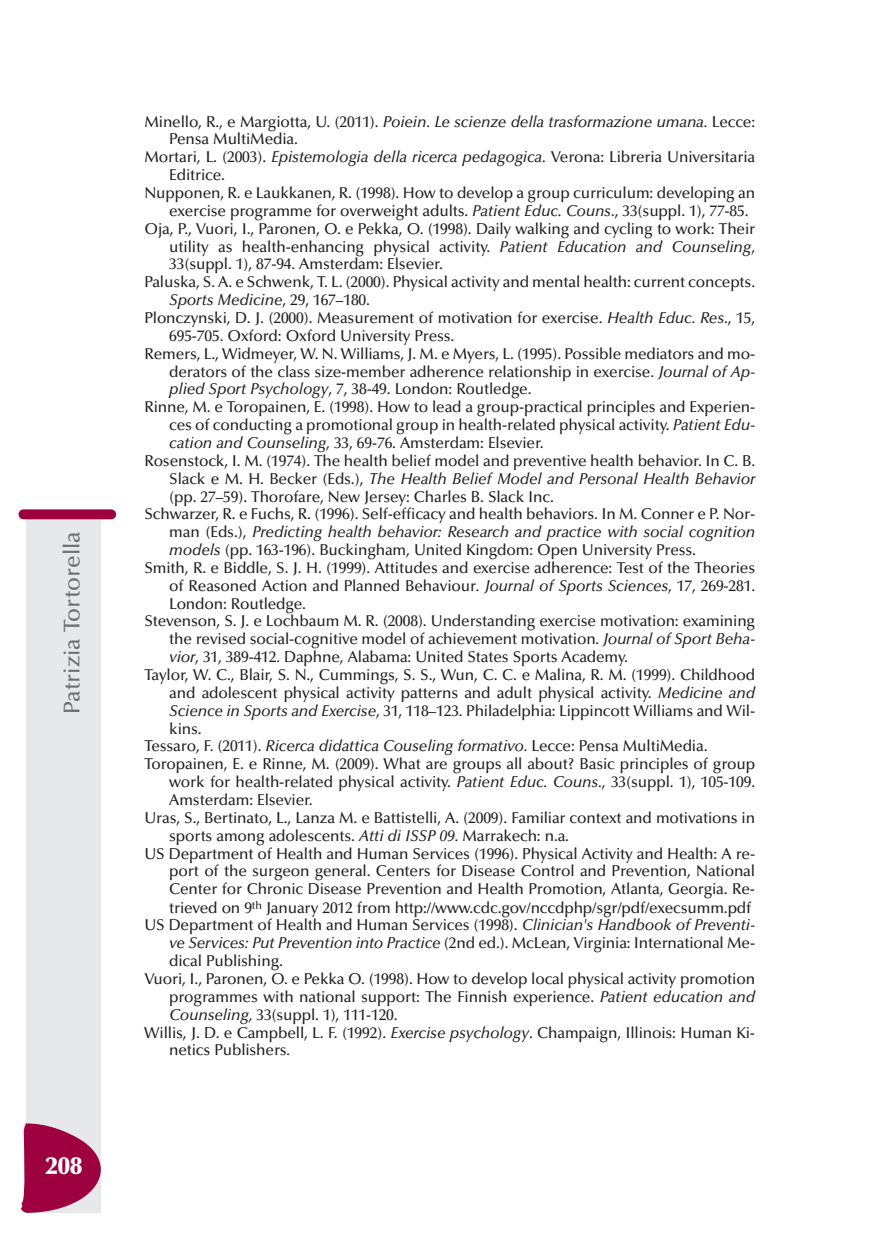
<style>
.page{position:relative;width:869px;height:1241px;background:#fff}
.page>*{position:absolute;margin:0;border:0;box-sizing:border-box;transform-origin:0 0}
.t1{font:900 24.5px "Optima";color:#fff}
.t2{font:500 22.75px "Optima";color:#6c6d70}
.t3{font:500 15.75px "Optima";letter-spacing:-.01em;color:#231f20}
.t4{font:italic 500 15.75px "Optima";letter-spacing:-.01em;color:#231f20}
.s1{font-style:normal}
.s2{font-style:italic}
</style>
<div class="page">
<div style="left:27px;top:517px;width:74px;height:695px;background:#e7e8e9"></div>
<div style="left:19px;top:509px;width:97px;height:10px;background:#9d0140;border-radius:5px"></div>
<svg style="left:21px;top:1122px;width:80px;height:90px"></svg>
<h2 class="t2" style="left:63px;top:713px;width:184px;rotate:-90deg">Patrizia Tortorella</h2>
<h1 class="t1" style="left:45px;top:1155px;width:38px">208</h1>
<p class="t4" style="left:144px;top:115px;width:612px"><span class="s1">Minello, R., e Margiotta, U. (2011).</span> Poiein. Le scienze della trasformazione umana. <span class="s1">Lecce:</span></p>
<p class="t3" style="left:169px;top:133px;width:130px">Pensa MultiMedia.</p>
<p class="t3" style="left:144px;top:151px;width:612px">Mortari, L. (2003). <span class="s2">Epistemologia della ricerca pedagogica.</span> Verona: Libreria Universitaria</p>
<p class="t3" style="left:169px;top:169px;width:57px">Editrice.</p>
<p class="t3" style="left:144px;top:186px;width:612px">Nupponen, R. e Laukkanen, R. (1998). How to develop a group curriculum: developing an</p>
<p class="t3" style="left:169px;top:204px;width:580px">exercise programme for overweight adults. <span class="s2">Patient Educ. Couns.</span>, 33(suppl. 1), 77-85.</p>
<p class="t3" style="left:144px;top:222px;width:612px">Oja, P., Vuori, I., Paronen, O. e Pekka, O. (1998). Daily walking and cycling to work: Their</p>
<p class="t3" style="left:169px;top:240px;width:587px">utility as health-enhancing physical activity. <span class="s2">Patient Education and Counseling</span>,</p>
<p class="t3" style="left:169px;top:258px;width:275px">33(suppl. 1), 87-94. Amsterdam: Elsevier.</p>
<p class="t3" style="left:144px;top:276px;width:612px">Paluska, S. A. e Schwenk, T. L. (2000). Physical activity and mental health: current concepts.</p>
<p class="t4" style="left:169px;top:293px;width:202px">Sports Medicine<span class="s1">, 29, 167–180.</span></p>
<p class="t3" style="left:144px;top:311px;width:612px">Plonczynski, D. J. (2000). Measurement of motivation for exercise. <span class="s2">Health Educ. Res</span>., 15,</p>
<p class="t3" style="left:169px;top:329px;width:286px">695-705. Oxford: Oxford University Press.</p>
<p class="t3" style="left:144px;top:347px;width:612px">Remers, L., Widmeyer, W. N. Williams, J. M. e Myers, L. (1995). Possible mediators and mo-</p>
<p class="t3" style="left:169px;top:365px;width:587px">derators of the class size-member adherence relationship in exercise. <span class="s2">Journal of Ap-</span></p>
<p class="t3" style="left:169px;top:383px;width:363px"><span class="s2">plied Sport Psychology</span>, 7, 38-49. London: Routledge.</p>
<p class="t3" style="left:144px;top:400px;width:612px">Rinne, M. e Toropainen, E. (1998). How to lead a group-practical principles and Experien-</p>
<p class="t3" style="left:169px;top:418px;width:587px">ces of conducting a promotional group in health-related physical activity. <span class="s2">Patient Edu-</span></p>
<p class="t3" style="left:169px;top:436px;width:376px"><span class="s2">cation and Counseling</span>, 33, 69-76. Amsterdam: Elsevier.</p>
<p class="t3" style="left:144px;top:454px;width:612px">Rosenstock, I. M. (1974). The health belief model and preventive health behavior. In C. B.</p>
<p class="t4" style="left:169px;top:472px;width:587px"><span class="s1">Slack e M. H. Becker (Eds.),</span> The Health Belief Model and Personal Health Behavior</p>
<p class="t3" style="left:169px;top:490px;width:386px">(pp. 27–59). Thorofare, New Jersey: Charles B. Slack Inc.</p>
<p class="t3" style="left:144px;top:508px;width:612px">Schwarzer, R. e Fuchs, R. (1996). Self-efficacy and health behaviors. In M. Conner e P. Nor-</p>
<p class="t4" style="left:169px;top:525px;width:587px"><span class="s1">man (Eds.),</span> Predicting health behavior: Research and practice with social cognition</p>
<p class="t3" style="left:169px;top:543px;width:528px"><span class="s2">models</span> (pp. 163-196). Buckingham, United Kingdom: Open University Press.</p>
<p class="t3" style="left:144px;top:561px;width:612px">Smith, R. e Biddle, S. J. H. (1999). Attitudes and exercise adherence: Test of the Theories</p>
<p class="t3" style="left:169px;top:579px;width:587px">of Reasoned Action and Planned Behaviour<span class="s2">. Journal of Sports Sciences</span>, 17, 269-281.</p>
<p class="t3" style="left:169px;top:597px;width:138px">London: Routledge.</p>
<p class="t3" style="left:144px;top:615px;width:612px">Stevenson, S. J. e Lochbaum M. R. (2008). Understanding exercise motivation: examining</p>
<p class="t3" style="left:169px;top:632px;width:587px">the revised social-cognitive model of achievement motivation. <span class="s2">Journal of Sport Beha-</span></p>
<p class="t3" style="left:169px;top:650px;width:460px"><span class="s2">vior</span>, 31, 389-412<span class="s2">.</span> Daphne, Alabama: United States Sports Academy.</p>
<p class="t3" style="left:144px;top:668px;width:612px">Taylor, W. C., Blair, S. N., Cummings, S. S., Wun, C. C. e Malina, R. M. (1999). Childhood</p>
<p class="t3" style="left:169px;top:686px;width:587px">and adolescent physical activity patterns and adult physical activity. <span class="s2">Medicine and</span></p>
<p class="t3" style="left:169px;top:704px;width:587px"><span class="s2">Science in Sports and Exercise</span>, 31, 118–123. Philadelphia: Lippincott Williams and Wil-</p>
<p class="t3" style="left:169px;top:722px;width:34px">kins.</p>
<p class="t3" style="left:144px;top:740px;width:564px">Tessaro, F. (2011). <span class="s2">Ricerca didattica Couseling formativo.</span> Lecce: Pensa MultiMedia.</p>
<p class="t3" style="left:144px;top:757px;width:612px">Toropainen, E. e Rinne, M. (2009). What are groups all about? Basic principles of group</p>
<p class="t3" style="left:169px;top:775px;width:587px">work for health-related physical activity. <span class="s2">Patient Educ. Couns.</span>, 33(suppl. 1), 105-109.</p>
<p class="t3" style="left:169px;top:793px;width:145px">Amsterdam: Elsevier.</p>
<p class="t3" style="left:144px;top:811px;width:612px">Uras, S., Bertinato, L., Lanza M. e Battistelli, A. (2009). Familiar context and motivations in</p>
<p class="t3" style="left:169px;top:829px;width:401px">sports among adolescents. <span class="s2">Atti di ISSP 09.</span> Marrakech: n.a.</p>
<p class="t3" style="left:144px;top:847px;width:612px">US Department of Health and Human Services (1996). Physical Activity and Health: A re-</p>
<p class="t3" style="left:169px;top:864px;width:587px">port of the surgeon general. Centers for Disease Control and Prevention, National</p>
<p class="t3" style="left:169px;top:882px;width:587px">Center for Chronic Disease Prevention and Health Promotion, Atlanta, Georgia. Re-</p>
<p class="t3" style="left:169px;top:900px;width:583px">trieved on 9<sup>th</sup> January 2012 from http://www.cdc.gov/nccdphp/sgr/pdf/execsumm.pdf</p>
<p class="t3" style="left:144px;top:918px;width:612px">US Department of Health and Human Services (1998). <span class="s2">Clinician's Handbook of Preventi-</span></p>
<p class="t3" style="left:169px;top:936px;width:587px"><span class="s2">ve Services: Put Prevention into Practice</span> (2nd ed.). McLean, Virginia: International Me-</p>
<p class="t3" style="left:169px;top:954px;width:115px">dical Publishing.</p>
<p class="t3" style="left:144px;top:972px;width:612px">Vuori, I., Paronen, O. e Pekka O. (1998). How to develop local physical activity promotion</p>
<p class="t3" style="left:169px;top:990px;width:587px">programmes with national support: The Finnish experience. <span class="s2">Patient education and</span></p>
<p class="t3" style="left:169px;top:1008px;width:230px"><span class="s2">Counseling,</span> 33(suppl. 1), 111-120.</p>
<p class="t3" style="left:144px;top:1025px;width:612px">Willis, J. D. e Campbell, L. F. (1992). <span class="s2">Exercise psychology</span>. Champaign, Illinois: Human Ki-</p>
<p class="t3" style="left:169px;top:1043px;width:123px">netics Publishers<span class="s2">.</span></p>
</div>
